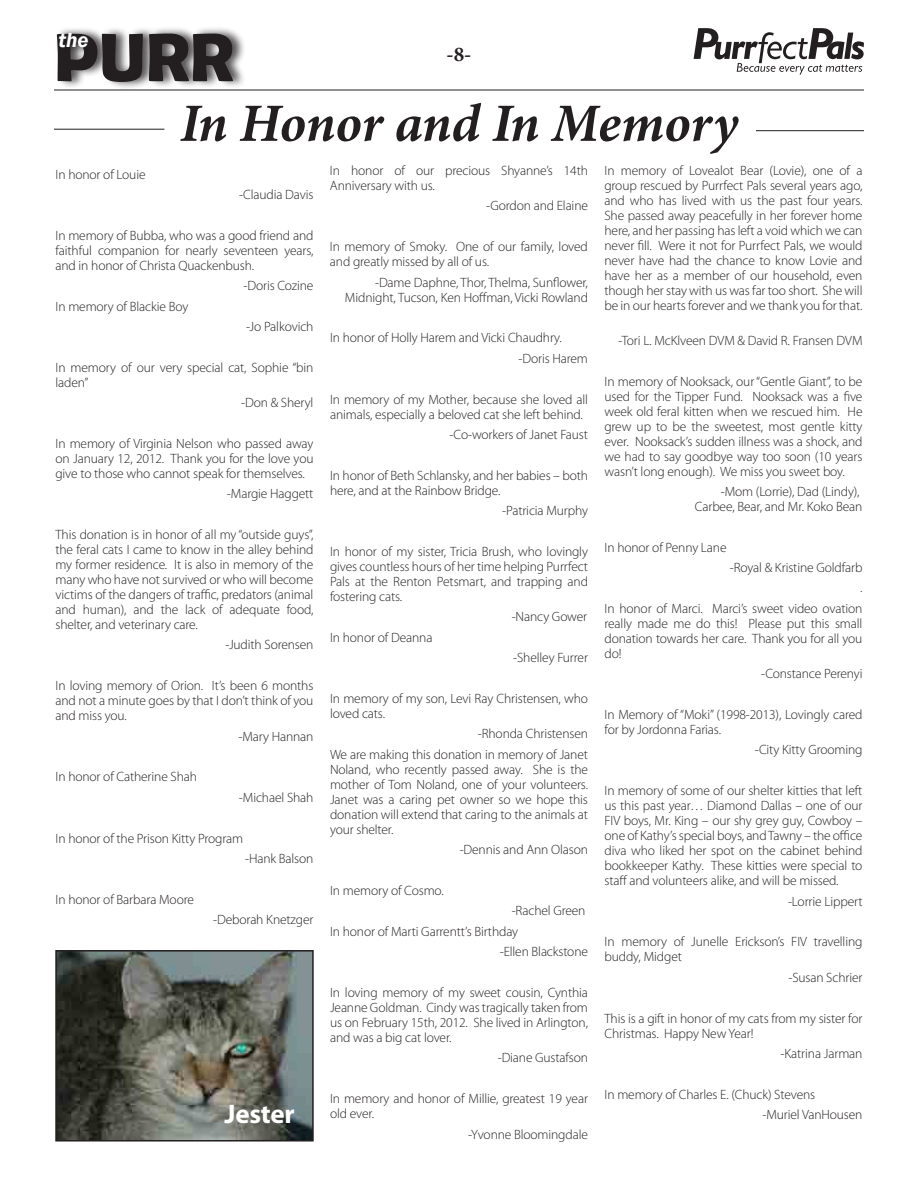
<style>
.page{position:relative;width:918px;height:1188px;background:#fff}
.page>*{position:absolute;margin:0;border:0;box-sizing:border-box;transform-origin:0 0}
.t1{font:700 69px "Berlin Sans FB Demi";color:#231f20}
.t2{font:italic 700 54px "Minion Pro";letter-spacing:-.005em;color:#231f20}
.t3{font:700 27px "Myriad Pro";letter-spacing:-.01em;color:#fff}
.t4{font:italic 600 21px "Franklin Gothic";color:#fff}
.t5{font:700 21px "Minion Pro";color:#231f20}
.t6{font:300 13.5px/15px "Myriad Pro";letter-spacing:-.01em;color:#231f20;text-align:justify}
</style>
<div class="page">
<div style="left:57px;top:26px;width:190px;height:64px;background:#231f20;opacity:.75"></div>
<hr style="left:54px;top:90px;width:810px;height:1px;background:#231f20">
<svg style="left:694px;top:28px;width:170px;height:47px"></svg>
<hr style="left:54px;top:129px;width:110px;height:1px;background:#231f20">
<hr style="left:756px;top:130px;width:108px;height:1px;background:#231f20">
<div style="left:55px;top:30px;width:44px;height:28px;background:#231f20;opacity:.75"></div>
<img style="left:58px;top:953px;width:253px;height:186px">
<div style="left:55px;top:950px;width:259px;height:192px;border:2px solid #231f20"></div>
<h3 class="t4" style="left:58px;top:27px;width:32px">the</h3>
<h1 class="t1" style="left:54px;top:17px;width:181px">PURR</h1>
<h2 class="t2" style="left:180px;top:85px;width:559px">In Honor and In Memory</h2>
<h3 class="t5" style="left:447px;top:40px;width:26px">-8-</h3>
<p class="t6" style="left:605px;top:163px;width:260px">In memory of Lovealot Bear (Lovie), one of a group rescued by Purrfect Pals several years ago, and who has lived with us the past four years.<br>She passed away peacefully in her forever home here, and her passing has left a void which we can never fill. Were it not for Purrfect Pals, we would never have had the chance to know Lovie and have her as a member of our household, even though her stay with us was far too short. She will be in our hearts forever and we thank you for that.</p>
<p class="t6" style="left:618px;top:333px;width:246px">-Tori L. McKlveen DVM &amp; David R. Fransen DVM</p>
<p class="t6" style="left:605px;top:373px;width:260px">In memory of Nooksack, our “Gentle Giant”, to be used for the Tipper Fund. Nooksack was a five week old feral kitten when we rescued him. He grew up to be the sweetest, most gentle kitty ever. Nooksack’s sudden illness was a shock, and we had to say goodbye way too soon (10 years wasn’t long enough). We miss you sweet boy.</p>
<p class="t6" style="left:695px;top:484px;width:169px;text-align:right">-Mom (Lorrie), Dad (Lindy),<br>Carbee, Bear, and Mr. Koko Bean</p>
<p class="t6" style="left:605px;top:540px;width:124px">In honor of Penny Lane</p>
<p class="t6" style="left:605px;top:557px;width:259px;line-height:20.4px;text-align:right">-Royal &amp; Kristine Goldfarb<br>.<br>In honor of Marci. Marci’s sweet video ovation</p>
<p class="t6" style="left:605px;top:616px;width:259px">really made me do this! Please put this small donation towards her care. Thank you for all you do!</p>
<p class="t6" style="left:761px;top:666px;width:103px">-Constance Perenyi</p>
<p class="t6" style="left:605px;top:707px;width:259px">In Memory of “Moki” (1998-2013), Lovingly cared for by Jordonna Farias.</p>
<p class="t6" style="left:755px;top:742px;width:109px">-City Kitty Grooming</p>
<p class="t6" style="left:605px;top:783px;width:260px">In memory of some of our shelter kitties that left us this past year… Diamond Dallas – one of our FIV boys, Mr. King – our shy grey guy, Cowboy – one of Kathy’s special boys, and Tawny – the office diva who liked her spot on the cabinet behind bookkeeper Kathy. These kitties were special to staff and volunteers alike, and will be missed.</p>
<p class="t6" style="left:788px;top:894px;width:76px">-Lorrie Lippert</p>
<p class="t6" style="left:605px;top:934px;width:259px">In memory of Junelle Erickson’s FIV travelling buddy, Midget</p>
<p class="t6" style="left:788px;top:970px;width:76px">-Susan Schrier</p>
<p class="t6" style="left:605px;top:1011px;width:259px">This is a gift in honor of my cats from my sister for<br>Christmas. Happy New Year!</p>
<p class="t6" style="left:780px;top:1046px;width:84px">-Katrina Jarman</p>
<p class="t6" style="left:605px;top:1087px;width:212px">In memory of Charles E. (Chuck) Stevens</p>
<p class="t6" style="left:330px;top:163px;width:260px">In honor of our precious Shyanne’s 14th<br>Anniversary with us.</p>
<p class="t6" style="left:486px;top:198px;width:103px">-Gordon and Elaine</p>
<p class="t6" style="left:330px;top:239px;width:259px">In memory of Smoky. One of our family, loved and greatly missed by all of us.</p>
<p class="t6" style="left:345px;top:274px;width:245px;text-align:right">-Dame Daphne, Thor, Thelma, Sunflower,<br>Midnight, Tucson, Ken Hoffman, Vicki Rowland</p>
<p class="t6" style="left:519px;top:328px;width:71px;line-height:20.4px;text-indent:-189px">In honor of Holly Harem and Vicki Chaudhry. -Doris Harem</p>
<p class="t6" style="left:330px;top:391px;width:259px">In memory of my Mother, because she loved all animals, especially a beloved cat she left behind.</p>
<p class="t6" style="left:449px;top:427px;width:140px">-Co-workers of Janet Faust</p>
<p class="t6" style="left:330px;top:468px;width:260px">In honor of Beth Schlansky, and her babies – both here, and at the Rainbow Bridge.</p>
<p class="t6" style="left:502px;top:503px;width:87px">-Patricia Murphy</p>
<p class="t6" style="left:330px;top:544px;width:260px">In honor of my sister, Tricia Brush, who lovingly gives countless hours of her time helping Purrfect Pals at the Renton Petsmart, and trapping and fostering cats.</p>
<p class="t6" style="left:512px;top:609px;width:77px">-Nancy Gower</p>
<p class="t6" style="left:330px;top:630px;width:104px">In honor of Deanna</p>
<p class="t6" style="left:513px;top:650px;width:76px">-Shelley Furrer</p>
<p class="t6" style="left:330px;top:691px;width:260px">In memory of my son, Levi Ray Christensen, who loved cats.</p>
<p class="t6" style="left:330px;top:724px;width:259px;line-height:20.4px;text-align:right">-Rhonda Christensen<br>We are making this donation in memory of Janet</p>
<p class="t6" style="left:330px;top:762px;width:260px">Noland, who recently passed away. She is the mother of Tom Noland, one of your volunteers.<br>Janet was a caring pet owner so we hope this donation will extend that caring to the animals at your shelter.</p>
<p class="t6" style="left:460px;top:842px;width:130px">-Dennis and Ann Olason</p>
<p class="t6" style="left:330px;top:883px;width:115px">In memory of Cosmo.</p>
<p class="t6" style="left:512px;top:903px;width:75px">-Rachel Green</p>
<p class="t6" style="left:330px;top:924px;width:190px">In honor of Marti Garrentt’s Birthday</p>
<p class="t6" style="left:500px;top:944px;width:90px">-Ellen Blackstone</p>
<p class="t6" style="left:330px;top:985px;width:260px">In loving memory of my sweet cousin, Cynthia Jeanne Goldman. Cindy was tragically taken from us on February 15th, 2012. She lived in Arlington, and was a big cat lover.</p>
<p class="t6" style="left:498px;top:1050px;width:92px">-Diane Gustafson</p>
<p class="t6" style="left:330px;top:1091px;width:259px">In memory and honor of Millie, greatest 19 year old ever.</p>
<p class="t6" style="left:468px;top:1126px;width:122px">-Yvonne Bloomingdale</p>
<p class="t6" style="left:56px;top:166px;width:92px">In honor of Louie</p>
<p class="t6" style="left:239px;top:187px;width:76px">-Claudia Davis</p>
<p class="t6" style="left:56px;top:228px;width:259px">In memory of Bubba, who was a good friend and faithful companion for nearly seventeen years, and in honor of Christa Quackenbush.</p>
<p class="t6" style="left:243px;top:278px;width:72px">-Doris Cozine</p>
<p class="t6" style="left:56px;top:298px;width:135px">In memory of Blackie Boy</p>
<p class="t6" style="left:246px;top:319px;width:69px">-Jo Palkovich</p>
<p class="t6" style="left:56px;top:360px;width:260px">In memory of our very special cat, Sophie “bin laden”</p>
<p class="t6" style="left:241px;top:395px;width:74px">-Don &amp; Sheryl</p>
<p class="t6" style="left:56px;top:436px;width:260px">In memory of Virginia Nelson who passed away on January 12, 2012. Thank you for the love you give to those who cannot speak for themselves.</p>
<p class="t6" style="left:227px;top:486px;width:88px">-Margie Haggett</p>
<p class="t6" style="left:56px;top:527px;width:260px">This donation is in honor of all my “outside guys”, the feral cats I came to know in the alley behind my former residence. It is also in memory of the many who have not survived or who will become victims of the dangers of traffic, predators (animal and human), and the lack of adequate food, shelter, and veterinary care.</p>
<p class="t6" style="left:226px;top:637px;width:89px">-Judith Sorensen</p>
<p class="t6" style="left:56px;top:678px;width:259px">In loving memory of Orion. It’s been 6 months and not a minute goes by that I don’t think of you and miss you.</p>
<p class="t6" style="left:238px;top:729px;width:77px">-Mary Hannan</p>
<p class="t6" style="left:56px;top:769px;width:143px">In honor of Catherine Shah</p>
<p class="t6" style="left:239px;top:790px;width:76px">-Michael Shah</p>
<p class="t6" style="left:56px;top:831px;width:189px">In honor of the Prison Kitty Program</p>
<p class="t6" style="left:245px;top:851px;width:70px">-Hank Balson</p>
<p class="t6" style="left:56px;top:892px;width:140px">In honor of Barbara Moore</p>
<p class="t6" style="left:213px;top:912px;width:102px">-Deborah Knetzger</p>
<h3 class="t3" style="left:225px;top:1097px;width:72px">Jester</h3>
<p class="t6" style="left:763px;top:1107px;width:101px">-Muriel VanHousen</p>
</div>
